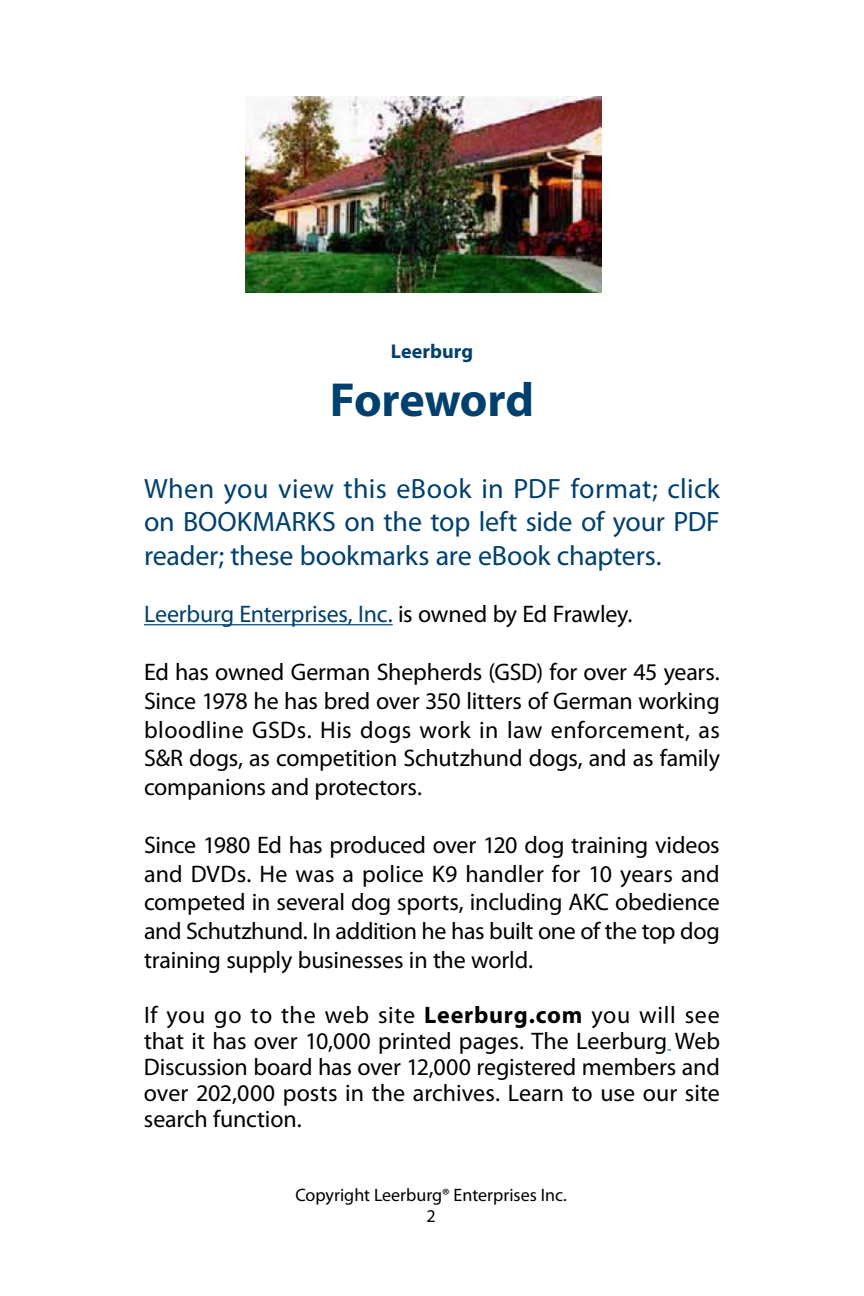
<style>
.page{position:relative;width:864px;height:1296px;background:#fff}
.page>*{position:absolute;margin:0;border:0;box-sizing:border-box;transform-origin:0 0}
.t1{font:700 48px "Myriad Pro";letter-spacing:-.005em;color:#00406f}
.t2{font:28px/33.6px "Myriad Pro";letter-spacing:-.005em;color:#00406f;text-align:justify}
.t3{font:24px/28.8px "Myriad Pro";letter-spacing:-.005em;color:#000;text-align:justify}
.t4{font:24px "Myriad Pro";letter-spacing:-.01em;color:#00406f}
.t5{font:700 20px "Myriad Pro";letter-spacing:.005em;color:#00406f}
.t6{font:18px/21.6px "Myriad Pro";color:#000;text-align:center}
.s1{color:#000}
.s2{font-weight:700}
</style>
<div class="page">
<img style="left:245px;top:97px;width:356px;height:196px">
<hr style="left:144px;top:624px;width:249px;height:1px;background:#00406f">
<p class="t5" style="left:391px;top:339px;width:84px">Leerburg</p>
<h1 class="t1" style="left:330px;top:368px;width:206px">Foreword</h1>
<p class="t2" style="left:144px;top:471px;width:577px">When you view this eBook in PDF format; click on BOOKMARKS on the top left side of your PDF reader; these bookmarks are eBook chapters.</p>
<p class="t4" style="left:144px;top:600px;width:490px">Leerburg Enterprises, Inc. <span class="s1">is owned by Ed Frawley.</span></p>
<p class="t3" style="left:144px;top:657px;width:578px">Ed has owned German Shepherds (GSD) for over 45 years.<br>Since 1978 he has bred over 350 litters of German working bloodline GSDs. His dogs work in law enforcement, as S&amp;R dogs, as competition Schutzhund dogs, and as family companions and protectors.</p>
<p class="t3" style="left:144px;top:830px;width:577px">Since 1980 Ed has produced over 120 dog training videos and DVDs. He was a police K9 handler for 10 years and competed in several dog sports, including AKC obedience and Schutzhund. In addition he has built one of the top dog training supply businesses in the world.</p>
<p class="t3" style="left:144px;top:1001px;width:578px;line-height:26px">If you go to the web site <span class="s2">Leerburg.com</span> you will see that it has over 10,000 printed pages. The Leerburg Web Discussion board has over 12,000 registered members and over 202,000 posts in the archives. Learn to use our site search function.</p>
<p class="t6" style="left:295px;top:1184px;width:273px">Copyright Leerburg® Enterprises Inc.<br>2</p>
</div>
